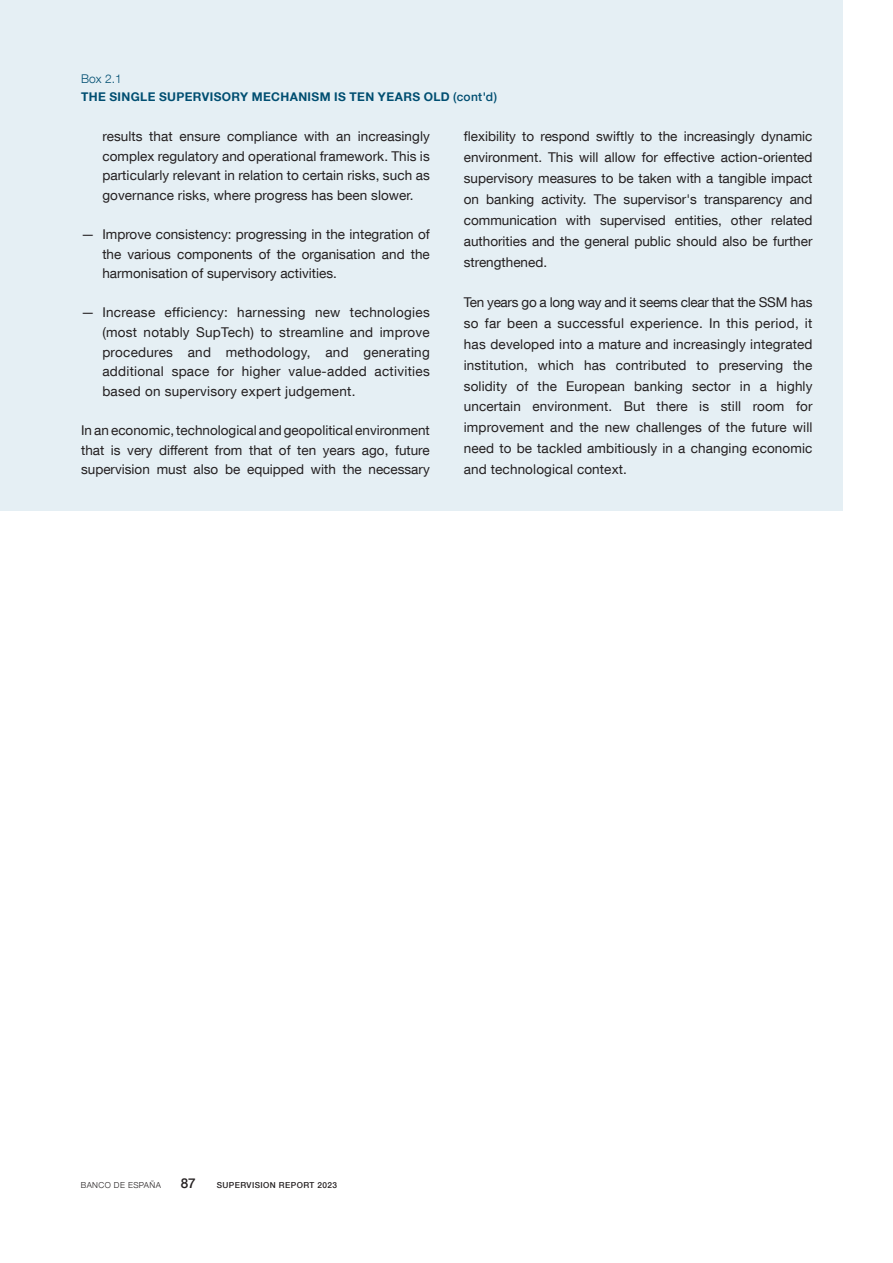
<style>
.page{position:relative;width:893px;height:1263px;background:#fff}
.page>*{position:absolute;margin:0;border:0;box-sizing:border-box;transform-origin:0 0}
.Recuadro_texto{font:13.5px/20.9px "Bd E Neue Helvetica";color:#231f20;text-align:justify}
.Recuadro_texto_apartado{font:13.5px/19.6px "Bd E Neue Helvetica";letter-spacing:.005em;color:#231f20;text-align:justify}
.t1{font:500 13.5px "Bd E Neue Helvetica";color:#231f20}
.Recuadro_título{font:700 12px "Bd E Neue Helvetica";letter-spacing:.03em;color:#004e71}
.Recuadro_número{font:300 12px "Bd E Neue Helvetica";color:#004e71}
.t2{font:500 8.25px "Bd E Neue Helvetica";letter-spacing:.05em;color:#231f20}
.t3{font:300 8.25px "Bd E Neue Helvetica";letter-spacing:.05em;color:#231f20}
.s1{font-weight:500}
</style>
<div class="page">
<hr style="left:892px;top:0;width:1px;height:72px;background:#e6eff5">
<hr style="left:892px;top:74px;width:1px;height:73px;background:#e6eff5">
<hr style="left:892px;top:149px;width:1px;height:72px;background:#e6eff5">
<hr style="left:892px;top:223px;width:1px;height:73px;background:#e6eff5">
<hr style="left:892px;top:298px;width:1px;height:72px;background:#e6eff5">
<hr style="left:892px;top:372px;width:1px;height:72px;background:#e6eff5">
<hr style="left:892px;top:446px;width:1px;height:73px;background:#72b1c8">
<hr style="left:892px;top:521px;width:1px;height:72px;background:#e6eff5">
<hr style="left:892px;top:595px;width:1px;height:73px;background:#e6eff5">
<hr style="left:892px;top:670px;width:1px;height:72px;background:#e6eff5">
<hr style="left:892px;top:744px;width:1px;height:72px;background:#e6eff5">
<hr style="left:892px;top:819px;width:1px;height:72px;background:#e6eff5">
<hr style="left:892px;top:893px;width:1px;height:72px;background:#e6eff5">
<hr style="left:892px;top:967px;width:1px;height:73px;background:#e6eff5">
<hr style="left:892px;top:1042px;width:1px;height:72px;background:#e6eff5">
<hr style="left:892px;top:1116px;width:1px;height:72px;background:#e6eff5">
<hr style="left:892px;top:1191px;width:1px;height:72px;background:#e6eff5">
<div style="left:0;top:0;width:842px;height:510px;background:#e5eff4"></div>
<p class="Recuadro_número" style="left:81px;top:71px;width:42px">Box 2.1</p>
<h4 class="Recuadro_título" style="left:81px;top:89px;width:417px">THE SINGLE SUPERVISORY MECHANISM IS TEN YEARS OLD <span class="s1">(cont'd)</span></h4>
<p class="Recuadro_texto_apartado" style="left:102px;top:126px;width:329px">results that ensure compliance with an increasingly complex regulatory and operational framework. This is particularly relevant in relation to certain risks, such as governance risks, where progress has been slower.</p>
<p class="Recuadro_texto_apartado" style="left:102px;top:224px;width:329px;text-indent:-21px">— Improve consistency: progressing in the integration of the various components of the organisation and the harmonisation of supervisory activities.</p>
<p class="Recuadro_texto_apartado" style="left:102px;top:302px;width:329px;text-indent:-21px">— Increase efficiency: harnessing new technologies (most notably SupTech) to streamline and improve procedures and methodology, and generating additional space for higher value-added activities based on supervisory expert judgement.</p>
<p class="Recuadro_texto" style="left:81px;top:420px;width:350px;line-height:19.6px">In an economic, technological and geopolitical environment that is very different from that of ten years ago, future supervision must also be equipped with the necessary</p>
<p class="Recuadro_texto" style="left:464px;top:126px;width:350px">flexibility to respond swiftly to the increasingly dynamic environment. This will allow for effective action-oriented supervisory measures to be taken with a tangible impact on banking activity. The supervisor's transparency and communication with supervised entities, other related authorities and the general public should also be further strengthened.</p>
<p class="Recuadro_texto" style="left:464px;top:291px;width:350px">Ten years go a long way and it seems clear that the SSM has so far been a successful experience. In this period, it has developed into a mature and increasingly integrated institution, which has contributed to preserving the solidity of the European banking sector in a highly uncertain environment. But there is still room for improvement and the new challenges of the future will need to be tackled ambitiously in a changing economic and technological context.</p>
<p class="t3" style="left:81px;top:1180px;width:82px">BANCO DE ESPAÑA</p>
<p class="t1" style="left:181px;top:1175px;width:16px">87</p>
<p class="t2" style="left:217px;top:1180px;width:122px">SUPERVISION REPORT 2023</p>
</div>
